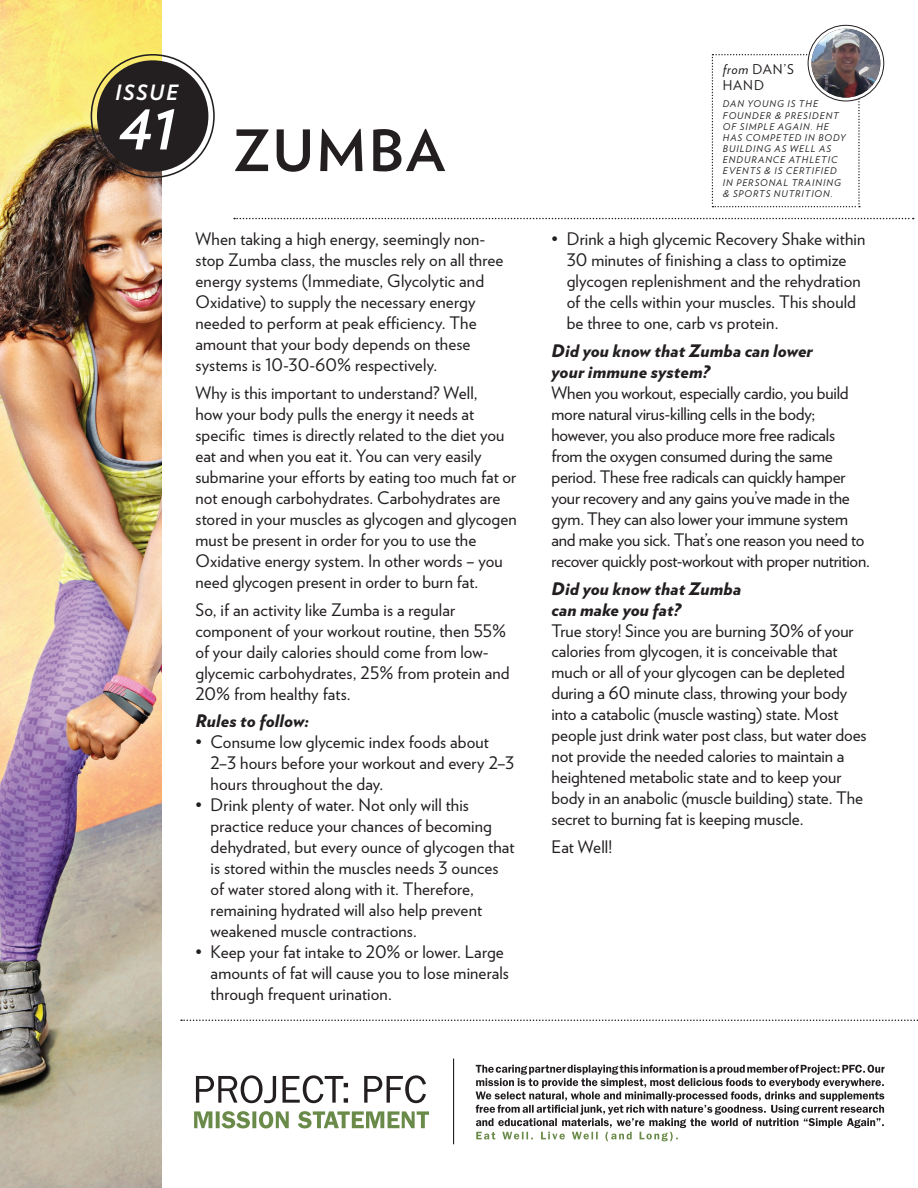
<style>
.page{position:relative;width:918px;height:1188px;background:#fff}
.page>*{position:absolute;margin:0;border:0;box-sizing:border-box;transform-origin:0 0}
.t1{font:700 56.85px "Verlag";letter-spacing:.04em;color:#231f20}
.t2{font:italic 700 21px "Verlag";letter-spacing:.085em;color:#fff}
.t3{font:17.25px/21px "Verlag";color:#231f20}
.t4{font:italic 900 17.25px/21px "Verlag";letter-spacing:.005em;color:#231f20}
.t5{font:13.5px/16.2px "Verlag";letter-spacing:.065em;color:#231f20}
.t6{font:italic 9.3px/11.1px "Verlag";letter-spacing:.11em;color:#231f20}
.s1{font-style:italic}
</style>
<div class="page">
<img style="left:0;top:0;width:162px;height:1188px">
<svg style="left:712px;top:54px;width:148px;height:153px"></svg>
<div style="left:97px;top:60px;width:111px;height:112px;background:#231f20;border-radius:50%"></div>
<div style="left:91px;top:54px;width:124px;height:124px;border:2px solid #231f20;border-radius:50%"></div>
<svg style="left:234px;top:218px;width:680px;height:1px"></svg>
<svg style="left:181px;top:1020px;width:737px;height:1px"></svg>
<svg style="left:808px;top:25px;width:76px;height:76px"></svg>
<div style="left:808px;top:25px;width:76px;height:76px;border:1px solid #231f20;border-radius:50%"></div>
<img style="left:812px;top:29px;width:68px;height:69px;border-radius:34px">
<svg style="left:194px;top:1111px;width:235px;height:17px"></svg>
<svg style="left:196px;top:1075px;width:230px;height:28px"></svg>
<hr style="left:453px;top:1059px;width:1px;height:85px;background:#231f20">
<svg style="left:476px;top:1065px;width:409px;height:76px"></svg>
<p class="t2" style="left:115px;top:75px;width:65px">ISSUE</p>
<h1 class="t1" style="left:118px;top:106px;width:328px"><sup>41</sup> ZUMBA</h1>
<p class="t3" style="left:195px;top:228px;width:310px">When taking a high energy, seemingly non&shy;stop Zumba class, the muscles rely on all three energy systems (Immediate, Glycolytic and Oxidative) to supply the necessary energy needed to perform at peak efficiency. The amount that your body depends on these systems is 10-30-60% respectively.</p>
<p class="t3" style="left:195px;top:381px;width:323px">Why is this important to understand? Well,<br>how your body pulls the energy it needs at specific times is directly related to the diet you eat and when you eat it. You can very easily submarine your efforts by eating too much fat or not enough carbohydrates. Carbohydrates are stored in your muscles as glycogen and glycogen must be present in order for you to use the Oxidative energy system. In other words – you need glycogen present in order to burn fat.</p>
<p class="t3" style="left:195px;top:598px;width:316px">So, if an activity like Zumba is a regular component of your workout routine, then 55% of your daily calories should come from low&shy;glycemic carbohydrates, 25% from protein and 20% from healthy fats.</p>
<p class="t4" style="left:195px;top:710px;width:115px">Rules to follow:</p>
<p class="t3" style="left:211px;top:731px;width:305px;text-indent:-15px">• Consume low glycemic index foods about<br>2–3 hours before your workout and every 2–3 hours throughout the day.</p>
<p class="t3" style="left:211px;top:794px;width:305px;text-indent:-15px">• Drink plenty of water. Not only will this practice reduce your chances of becoming dehydrated, but every ounce of glycogen that is stored within the muscles needs 3 ounces of water stored along with it. Therefore, remaining hydrated will also help prevent weakened muscle contractions.</p>
<p class="t3" style="left:211px;top:941px;width:300px;text-indent:-15px">• Keep your fat intake to 20% or lower. Large amounts of fat will cause you to lose minerals through frequent urination.</p>
<p class="t5" style="left:723px;top:60px;width:73px"><span class="s1">from</span> DAN’S<br>HAND</p>
<p class="t6" style="left:723px;top:98px;width:124px">DAN YOUNG IS THE<br>FOUNDER &amp; PRESIDENT<br>OF SIMPLE AGAIN. HE<br>HAS COMPETED IN BODY<br>BUILDING AS WELL AS<br>ENDURANCE ATHLETIC<br>EVENTS &amp; IS CERTIFIED<br>IN PERSONAL TRAINING &amp; SPORTS NUTRITION.</p>
<p class="t3" style="left:567px;top:228px;width:300px;text-indent:-15px">• Drink a high glycemic Recovery Shake within 30 minutes of finishing a class to optimize glycogen replenishment and the rehydration of the cells within your muscles. This should be three to one, carb vs protein.</p>
<p class="t4" style="left:552px;top:339px;width:263px">Did you know that Zumba can lower your immune system?</p>
<p class="t3" style="left:552px;top:381px;width:320px">When you workout, especially cardio, you build more natural virus-killing cells in the body; however, you also produce more free radicals from the oxygen consumed during the same period. These free radicals can quickly hamper your recovery and any gains you’ve made in the gym. They can also lower your immune system and make you sick. That’s one reason you need to recover quickly post-workout with proper nutrition.</p>
<p class="t4" style="left:552px;top:577px;width:191px">Did you know that Zumba can make you fat?</p>
<p class="t3" style="left:552px;top:619px;width:317px">True story! Since you are burning 30% of your calories from glycogen, it is conceivable that much or all of your glycogen can be depleted during a 60 minute class, throwing your body into a catabolic (muscle wasting) state. Most people just drink water post class, but water does not provide the needed calories to maintain a heightened metabolic state and to keep your body in an anabolic (muscle building) state. The secret to burning fat is keeping muscle.</p>
<p class="t3" style="left:552px;top:836px;width:62px">Eat Well!</p>
</div>
